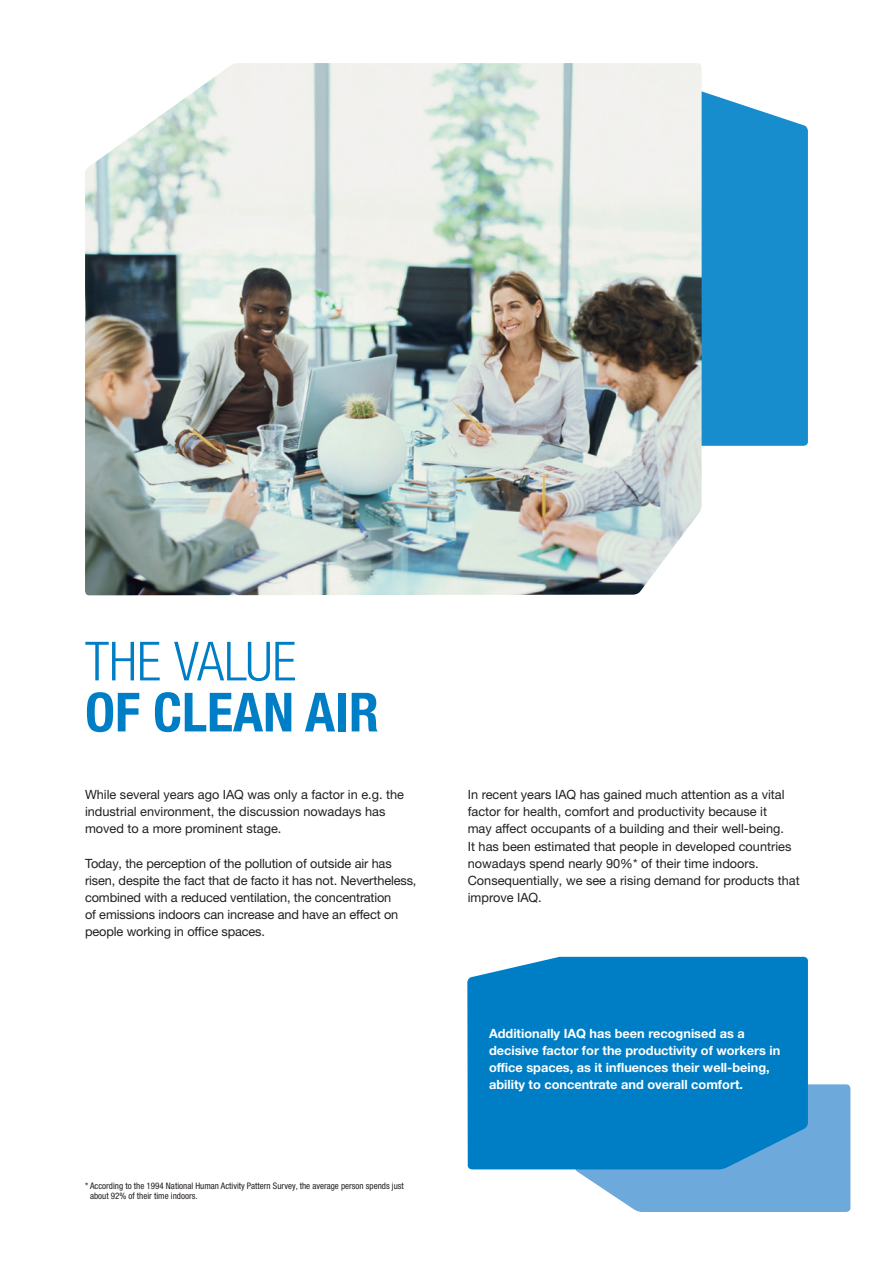
<style>
.page{position:relative;width:893px;height:1263px;background:#fff}
.page>*{position:absolute;margin:0;border:0;box-sizing:border-box;transform-origin:0 0}
.Bro_Inside_HEAD_Bold{font:700 condensed 54px "Helvetica Neue LTW1 G";color:#007ec5}
.Bro_Inside_HEAD_Ligh{font:300 condensed 54px "Helvetica Neue LTW1 G";color:#007ec5}
.Bro_Inside_COPY_Roma{font:12.75px/17px "Helvetica Neue LTW1 G";color:#231f20}
.Bro_Inside_COPYBOLD{font:700 12.75px/17px "Helvetica Neue LTW1 G";color:#fff}
.Bro_Back_FOOTNOTE_Co{font:condensed 9px/10.5px "Helvetica Neue LTW1 G";color:#231f20}
</style>
<div class="page">
<div style="left:702px;top:91px;width:106px;height:355px;background:#178dce"></div>
<img style="left:85px;top:63px;width:617px;height:532px">
<svg style="left:574px;top:1084px;width:276px;height:128px"></svg>
<div style="left:467px;top:957px;width:341px;height:212px;background:#007ec5"></div>
<p class="Bro_Inside_HEAD_Ligh" style="left:85px;top:630px;width:213px">THE VALUE</p>
<p class="Bro_Inside_HEAD_Bold" style="left:85px;top:680px;width:295px">OF CLEAN AIR</p>
<p class="Bro_Inside_COPY_Roma" style="left:85px;top:786px;width:321px">While several years ago IAQ was only a factor in e.g. the industrial environment, the discussion nowadays has moved to a more prominent stage.</p>
<p class="Bro_Inside_COPY_Roma" style="left:85px;top:854px;width:333px">Today, the perception of the pollution of outside air has risen, despite the fact that de facto it has not. Nevertheless, combined with a reduced ventilation, the concentration<br>of emissions indoors can increase and have an effect on people working in office spaces.</p>
<p class="Bro_Back_FOOTNOTE_Co" style="left:90px;top:1180px;width:315px;text-indent:-5px">* According to the 1994 National Human Activity Pattern Survey, the average person spends just about 92% of their time indoors.</p>
<p class="Bro_Inside_COPY_Roma" style="left:468px;top:786px;width:334px">In recent years IAQ has gained much attention as a vital factor for health, comfort and productivity because it<br>may affect occupants of a building and their well-being.<br>It has been estimated that people in developed countries nowadays spend nearly 90%* of their time indoors.<br>Consequentially, we see a rising demand for products that improve IAQ.</p>
<p class="Bro_Inside_COPYBOLD" style="left:489px;top:1024px;width:293px">Additionally IAQ has been recognised as a decisive factor for the productivity of workers in office spaces, as it influences their well-being, ability to concentrate and overall comfort.</p>
</div>
